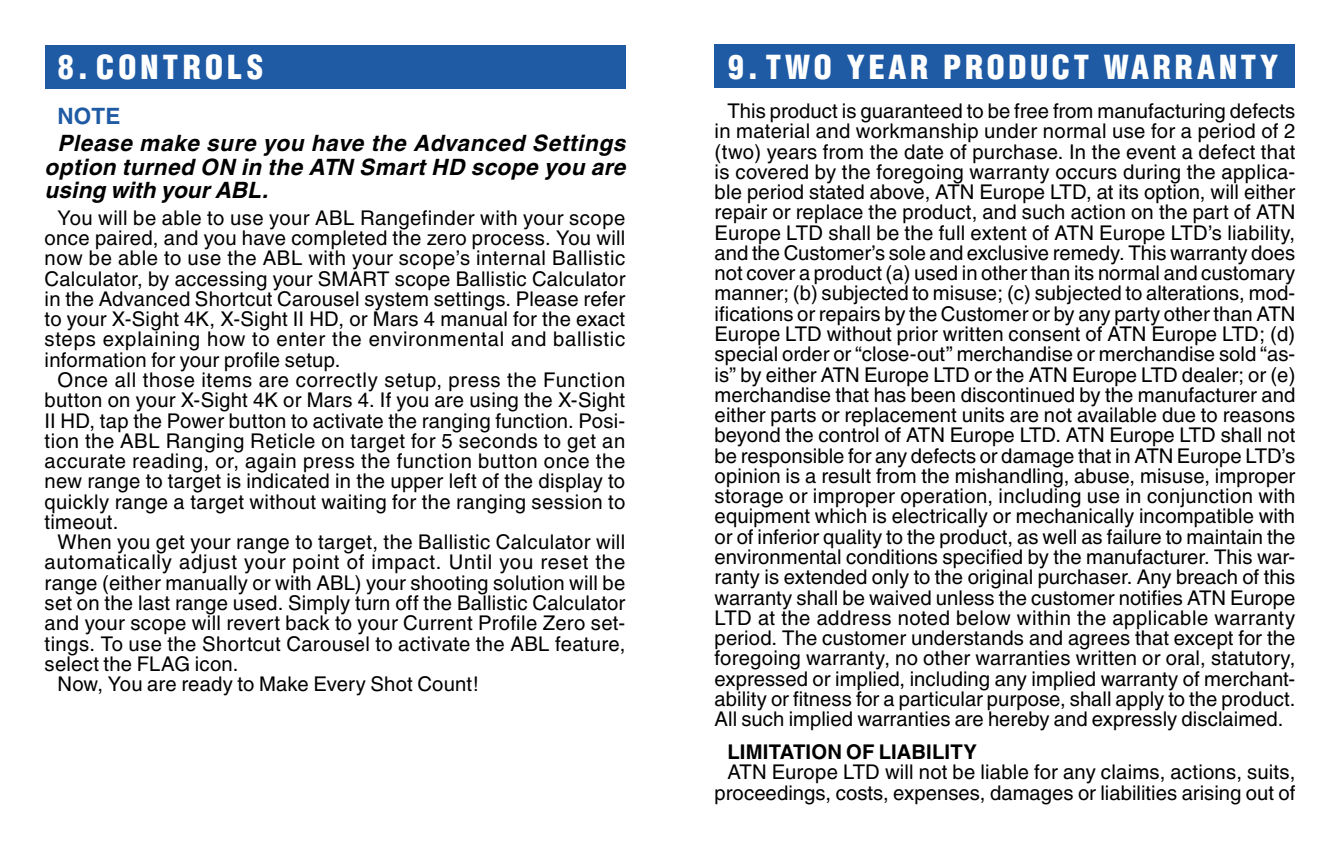
<style>
.page{position:relative;width:1340px;height:862px;background:#fff}
.page>*{position:absolute;margin:0;border:0;box-sizing:border-box;transform-origin:0 0}
.t1{font:900 33.75px "Helios Cond";letter-spacing:.105em;color:#fff}
.t2{font:italic 700 22.5px/23.6px "Helvetica";letter-spacing:.015em;color:#000;text-align:justify}
.t3{font:700 22.5px "Helvetica";color:#1f5ba5}
.t4{font:20.25px/20.2px "Helvetica";letter-spacing:.01em;color:#000;text-align:justify}
.t5{font:20.25px "Helvetica";letter-spacing:.035em;color:#000}
.t6{font:700 20.25px "Helvetica";letter-spacing:.01em;color:#000}
</style>
<div class="page">
<div style="left:714px;top:45px;width:581px;height:43px;background:#1f5ba5"></div>
<div style="left:45px;top:45px;width:580px;height:43px;background:#1f5ba5"></div>
<h1 class="t1" style="left:58px;top:46px;width:208px">8.CONTROLS</h1>
<p class="t3" style="left:57px;top:102px;width:65px">NOTE</p>
<p class="t2" style="left:45px;top:131px;width:582px;text-indent:13px">Please make sure you have the Advanced Settings option turned ON in the ATN Smart HD scope you are using with your ABL.</p>
<p class="t4" style="left:45px;top:207px;width:582px;text-indent:13px">You will be able to use your ABL Rangefinder with your scope once paired, and you have completed the zero process. You will now be able to use the ABL with your scope’s internal Ballistic Calculator, by accessing your SMART scope Ballistic Calculator in the Advanced Shortcut Carousel system settings. Please refer to your X-Sight 4K, X-Sight II HD, or Mars 4 manual for the exact steps explaining how to enter the environmental and ballistic information for your profile setup.</p>
<p class="t4" style="left:45px;top:369px;width:582px;text-indent:13px">Once all those items are correctly setup, press the Function button on your X-Sight 4K or Mars 4. If you are using the X-Sight II HD, tap the Power button to activate the ranging function. Posi&shy;tion the ABL Ranging Reticle on target for 5 seconds to get an accurate reading, or, again press the function button once the new range to target is indicated in the upper left of the display to quickly range a target without waiting for the ranging session to timeout.</p>
<p class="t4" style="left:57px;top:531px;width:569px">When you get your range to target, the Ballistic Calculator will</p>
<p class="t5" style="left:45px;top:550px;width:582px">automatically adjust your point of impact. Until you reset the</p>
<p class="t4" style="left:45px;top:572px;width:582px">range (either manually or with ABL) your shooting solution will be</p>
<p class="t4" style="left:45px;top:592px;width:582px">set on the last range used. Simply turn off the Ballistic Calculator</p>
<p class="t4" style="left:45px;top:612px;width:582px">and your scope will revert back to your Current Profile Zero set-</p>
<p class="t4" style="left:45px;top:633px;width:582px">tings. To use the Shortcut Carousel to activate the ABL feature,</p>
<p class="t4" style="left:45px;top:653px;width:195px">select the FLAG icon.</p>
<p class="t4" style="left:57px;top:673px;width:423px">Now, You are ready to Make Every Shot Count!</p>
<h1 class="t1" style="left:727px;top:46px;width:552px">9. TWO YEAR PRODUCT WARRANTY</h1>
<p class="t4" style="left:714px;top:101px;width:582px;text-indent:13px">This product is guaranteed to be free from manufacturing defects in material and workmanship under normal use for a period of 2 (two) years from the date of purchase. In the event a defect that is covered by the foregoing warranty occurs during the applica&shy;ble period stated above, ATN Europe LTD, at its option, will either repair or replace the product, and such action on the part of ATN Europe LTD shall be the full extent of ATN Europe LTD’s liability, and the Customer’s sole and exclusive remedy. This warranty does not cover a product (a) used in other than its normal and customary manner; (b) subjected to misuse; (c) subjected to alterations, mod&shy;ifications or repairs by the Customer or by any party other than ATN Europe LTD without prior written consent of ATN Europe LTD; (d) special order or “close-out” merchandise or merchandise sold “as&shy;is” by either ATN Europe LTD or the ATN Europe LTD dealer; or (e) merchandise that has been discontinued by the manufacturer and either parts or replacement units are not available due to reasons beyond the control of ATN Europe LTD. ATN Europe LTD shall not be responsible for any defects or damage that in ATN Europe LTD’s opinion is a result from the mishandling, abuse, misuse, improper storage or improper operation, including use in conjunction with equipment which is electrically or mechanically incompatible with or of inferior quality to the product, as well as failure to maintain the environmental conditions specified by the manufacturer. This war&shy;ranty is extended only to the original purchaser. Any breach of this warranty shall be waived unless the customer notifies ATN Europe LTD at the address noted below within the applicable warranty period. The customer understands and agrees that except for the foregoing warranty, no other warranties written or oral, statutory, expressed or implied, including any implied warranty of merchant&shy;ability or fitness for a particular purpose, shall apply to the product.<br>All such implied warranties are hereby and expressly disclaimed.</p>
<p class="t6" style="left:727px;top:739px;width:251px">LIMITATION OF LIABILITY</p>
<p class="t4" style="left:714px;top:761px;width:582px;text-align:right">ATN Europe LTD will not be liable for any claims, actions, suits, proceedings, costs, expenses, damages or liabilities arising out of</p>
</div>
